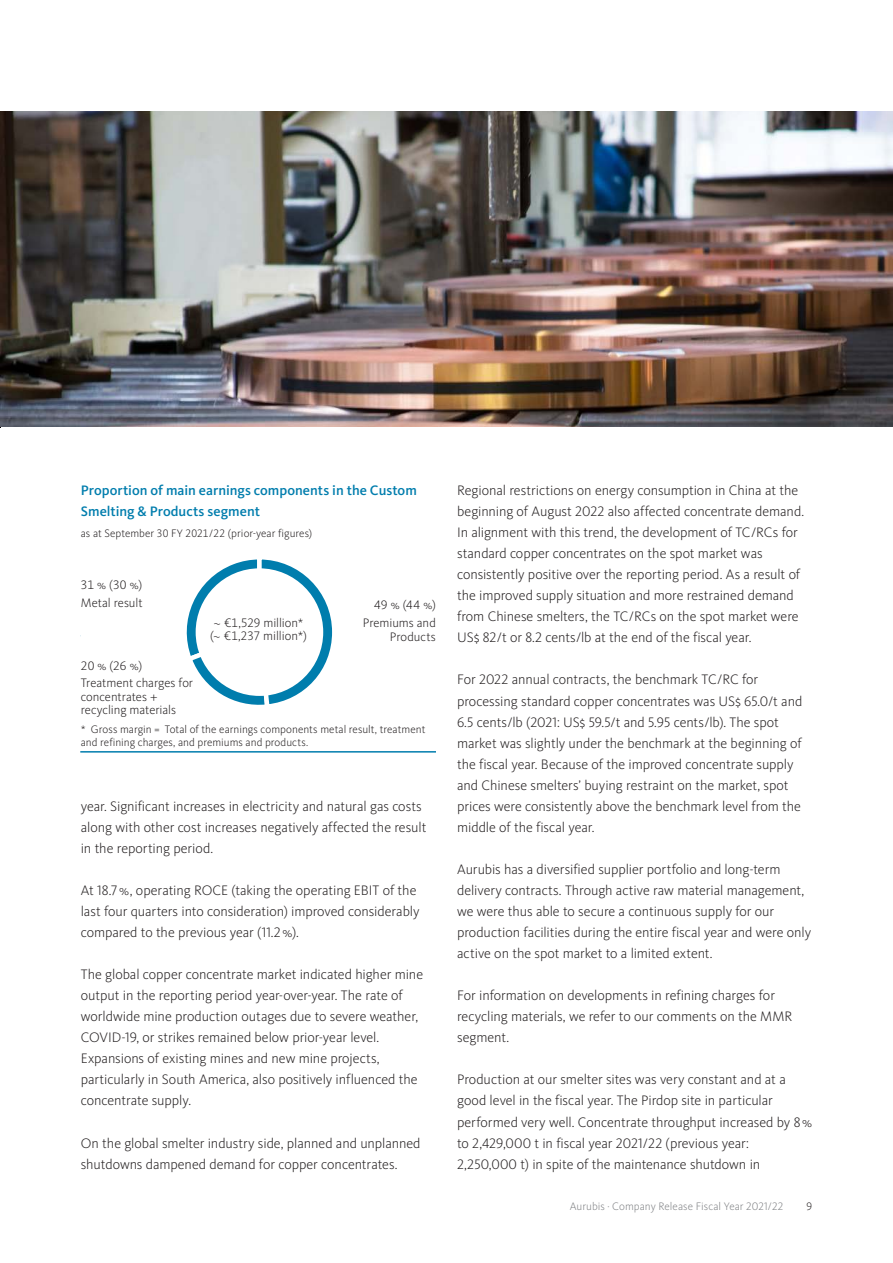
<style>
.page{position:relative;width:893px;height:1263px;background:#fff}
.page>*{position:absolute;margin:0;border:0;box-sizing:border-box;transform-origin:0 0}
.Fliesstext{font:300 14.25px/21px "Kievit Pro";letter-spacing:-.005em;color:#231f20}
.Zwischen_Überschrift{font:500 14.25px/21px "Kievit Pro";color:#007dad}
.Grafiken_Legende{font:300 12.75px/13.5px "Kievit Pro";letter-spacing:-.005em;color:#231f20;text-align:right}
.Tabelle-Kopf_Linke_S{font:300 12.75px/13.5px "Kievit Pro";letter-spacing:-.005em;color:#231f20}
.Tabelle-Kopf_Linke_S-2{font:300 11.25px/13.5px "Kievit Pro";letter-spacing:.005em;color:#231f20}
.t1{font:300 11.25px "Kievit Pro";color:#808285}
</style>
<div class="page">
<img style="left:0;top:111px;width:893px;height:316px">
<hr style="left:81px;top:751px;width:355px;height:1px;background:#007dad">
<svg style="left:186px;top:559px;width:147px;height:146px"></svg>
<div style="left:196px;top:568px;width:127px;height:128px;background:#fff;border-radius:50%"></div>
<p class="Zwischen_Überschrift" style="left:81px;top:480px;width:338px">Proportion of main earnings components in the Custom<br>Smelting &amp; Products segment</p>
<p class="Tabelle-Kopf_Linke_S-2" style="left:81px;top:527px;width:233px">as at September 30 FY 2021/22 (prior-year figures)</p>
<p class="Grafiken_Legende" style="left:81px;top:578px;width:63px">31 % (30 %)</p>
<p class="Grafiken_Legende" style="left:81px;top:596px;width:63px">Metal result</p>
<p class="Grafiken_Legende" style="left:374px;top:598px;width:63px">49 % (44 %)</p>
<p class="Grafiken_Legende" style="left:363px;top:616px;width:74px">Premiums and<br>Products</p>
<p class="Grafiken_Legende" style="left:81px;top:659px;width:63px">20 % (26 %)</p>
<p class="Grafiken_Legende" style="left:81px;top:676px;width:114px;text-align:left">Treatment charges for concentrates + recycling materials</p>
<p class="Tabelle-Kopf_Linke_S" style="left:210px;top:616px;width:98px">~ €1,529 million* (~ €1,237 million*)</p>
<p class="Tabelle-Kopf_Linke_S-2" style="left:81px;top:722px;width:346px">* Gross margin = Total of the earnings components metal result, treatment and refining charges, and premiums and products.</p>
<p class="Fliesstext" style="left:81px;top:795px;width:347px">year. Significant increases in electricity and natural gas costs along with other cost increases negatively affected the result in the reporting period.</p>
<p class="Fliesstext" style="left:81px;top:880px;width:340px">At 18.7%, operating ROCE (taking the operating EBIT of the last four quarters into consideration) improved considerably compared to the previous year (11.2%).</p>
<p class="Fliesstext" style="left:81px;top:964px;width:344px">The global copper concentrate market indicated higher mine output in the reporting period year-over-year. The rate of worldwide mine production outages due to severe weather, COVID-19, or strikes remained below prior-year level.<br>Expansions of existing mines and new mine projects, particularly in South America, also positively influenced the concentrate supply.</p>
<p class="Fliesstext" style="left:81px;top:1132px;width:341px">On the global smelter industry side, planned and unplanned shutdowns dampened demand for copper concentrates.</p>
<p class="Fliesstext" style="left:457px;top:480px;width:349px">Regional restrictions on energy consumption in China at the beginning of August 2022 also affected concentrate demand.<br>In alignment with this trend, the development of TC/RCs for standard copper concentrates on the spot market was consistently positive over the reporting period. As a result of the improved supply situation and more restrained demand from Chinese smelters, the TC/RCs on the spot market were US$ 82/t or 8.2 cents/lb at the end of the fiscal year.</p>
<p class="Fliesstext" style="left:457px;top:669px;width:347px">For 2022 annual contracts, the benchmark TC/RC for processing standard copper concentrates was US$ 65.0/t and 6.5 cents/lb (2021: US$ 59.5/t and 5.95 cents/lb). The spot market was slightly under the benchmark at the beginning of the fiscal year. Because of the improved concentrate supply and Chinese smelters’ buying restraint on the market, spot prices were consistently above the benchmark level from the middle of the fiscal year.</p>
<p class="Fliesstext" style="left:457px;top:858px;width:356px">Aurubis has a diversified supplier portfolio and long-term delivery contracts. Through active raw material management, we were thus able to secure a continuous supply for our production facilities during the entire fiscal year and were only active on the spot market to a limited extent.</p>
<p class="Fliesstext" style="left:457px;top:985px;width:337px">For information on developments in refining charges for recycling materials, we refer to our comments on the MMR segment.</p>
<p class="Fliesstext" style="left:457px;top:1069px;width:357px">Production at our smelter sites was very constant and at a good level in the fiscal year. The Pirdop site in particular performed very well. Concentrate throughput increased by 8% to 2,429,000 t in fiscal year 2021/22 (previous year:<br>2,250,000 t) in spite of the maintenance shutdown in</p>
<p class="t1" style="left:570px;top:1200px;width:215px">Aurubis · Company Release Fiscal Year 2021/22</p>
<p class="Tabelle-Kopf_Linke_S-2" style="left:806px;top:1200px;width:7px">9</p>
</div>
